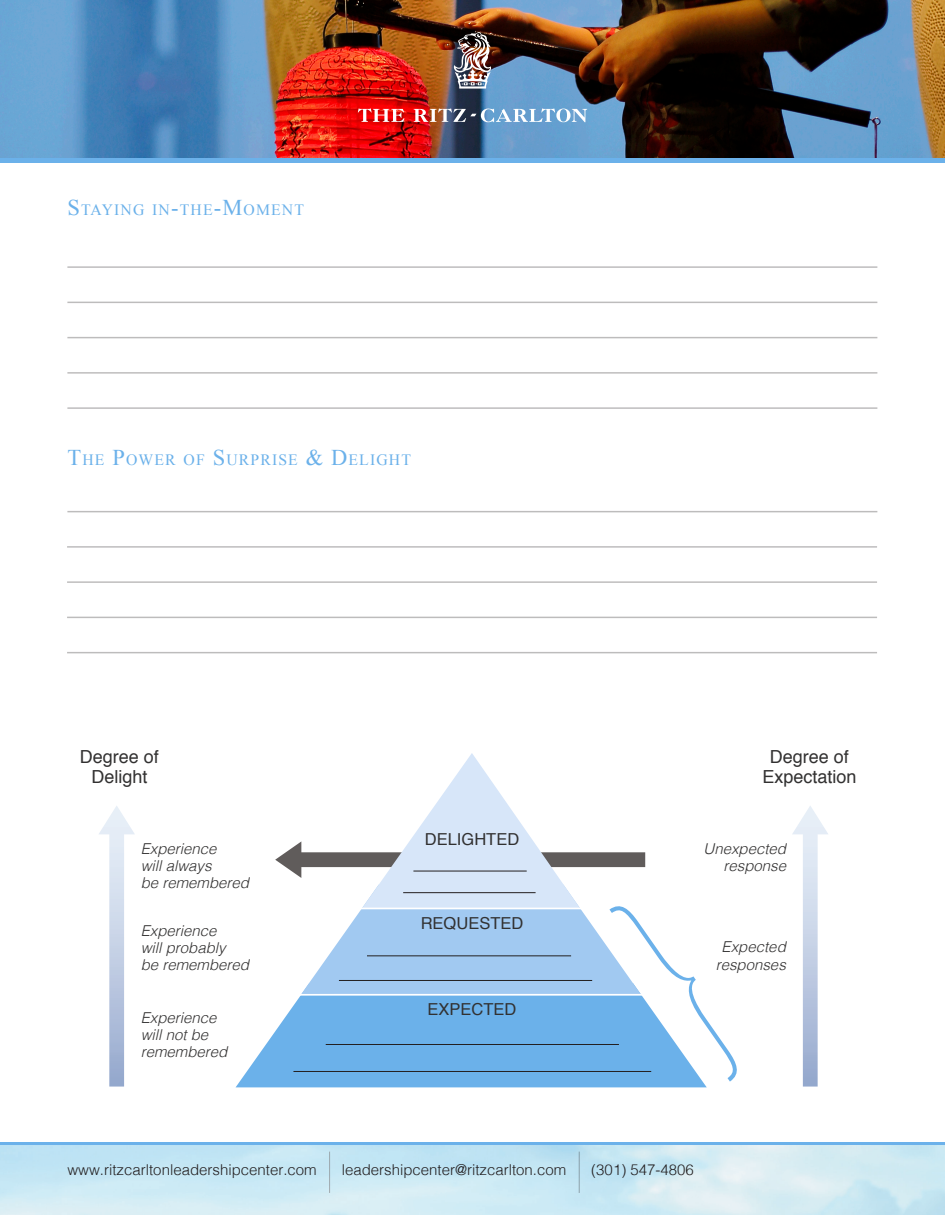
<style>
.page{position:relative;width:945px;height:1215px;background:#fff}
.page>*{position:absolute;margin:0;border:0;box-sizing:border-box;transform-origin:0 0}
.t1{font:18px/20.5px "Helvetica";color:#323131;text-align:center}
.t2{font:16.5px "Helvetica";color:#323131}
.t3{font:15.75px "Times New Roman";letter-spacing:.07em;color:#6bb1ea}
.t4{font:italic 300 15px "Helvetica";color:#323131}
.t5{font:300 15px "Helvetica";color:#231f20}
.s1{font-size:22.5px}
</style>
<div class="page">
<hr style="left:579px;top:1152px;width:1px;height:41px;background:#231f20">
<hr style="left:329px;top:1152px;width:1px;height:41px;background:#231f20">
<hr style="left:0;top:1142px;width:945px;height:3px;background:#6bb1ea">
<img style="left:0;top:0;width:945px;height:158px">
<div style="left:0;top:158px;width:945px;height:5px;background:#6bb1ea"></div>
<img style="left:454px;top:32px;width:37px;height:57px">
<svg style="left:358px;top:109px;width:46px;height:13px"></svg>
<svg style="left:414px;top:109px;width:173px;height:13px"></svg>
<hr style="left:67px;top:266px;width:810px;height:2px;background:#231f20">
<hr style="left:67px;top:302px;width:810px;height:1px;background:#231f20">
<hr style="left:67px;top:337px;width:810px;height:1px;background:#231f20">
<hr style="left:67px;top:372px;width:810px;height:2px;background:#231f20">
<hr style="left:67px;top:407px;width:810px;height:2px;background:#231f20">
<hr style="left:67px;top:511px;width:810px;height:1px;background:#231f20">
<svg style="left:236px;top:1032px;width:471px;height:55px;fill:#6bb1ea"></svg>
<svg style="left:792px;top:806px;width:36px;height:281px"></svg>
<svg style="left:99px;top:806px;width:36px;height:281px"></svg>
<svg style="left:275px;top:753px;width:462px;height:329px"></svg>
<hr style="left:403px;top:892px;width:133px;height:1px;background:#231f20">
<hr style="left:339px;top:980px;width:253px;height:1px;background:#231f20">
<hr style="left:413px;top:871px;width:114px;height:1px;background:#231f20">
<hr style="left:367px;top:955px;width:204px;height:1px;background:#231f20">
<hr style="left:326px;top:1044px;width:293px;height:1px;background:#231f20">
<hr style="left:293px;top:1071px;width:358px;height:1px;background:#231f20">
<hr style="left:67px;top:546px;width:810px;height:2px;background:#231f20">
<hr style="left:67px;top:617px;width:810px;height:1px;background:#231f20">
<hr style="left:67px;top:581px;width:810px;height:2px;background:#231f20">
<hr style="left:67px;top:652px;width:810px;height:1px;background:#231f20">
<p class="t3" style="left:68px;top:199px;width:238px"><span class="s1">S</span> TAYING IN<span class="s1">-</span>THE<span class="s1">-M</span>OMENT</p>
<p class="t3" style="left:68px;top:449px;width:345px"><span class="s1">T</span>HE <span class="s1">P</span>OWER OF <span class="s1">S</span> URPRISE <span class="s1">&amp; D</span>ELIGHT</p>
<p class="t1" style="left:80px;top:747px;width:81px">Degree of<br>Delight</p>
<p class="t1" style="left:762px;top:747px;width:96px">Degree of<br>Expectation</p>
<p class="t4" style="left:141px;top:836px;width:77px">Experience</p>
<p class="t4" style="left:141px;top:853px;width:72px">will always</p>
<p class="t4" style="left:141px;top:870px;width:110px">be remembered</p>
<p class="t4" style="left:141px;top:917px;width:77px">Experience</p>
<p class="t4" style="left:141px;top:935px;width:86px">will probably</p>
<p class="t4" style="left:141px;top:952px;width:110px">be remembered</p>
<p class="t4" style="left:141px;top:1005px;width:77px">Experience</p>
<p class="t4" style="left:141px;top:1022px;width:69px">will not be</p>
<p class="t4" style="left:141px;top:1039px;width:88px">remembered</p>
<p class="t2" style="left:425px;top:827px;width:96px">DELIGHTED</p>
<p class="t2" style="left:421px;top:910px;width:104px">REQUESTED</p>
<p class="t2" style="left:428px;top:997px;width:90px">EXPECTED</p>
<p class="t4" style="left:704px;top:836px;width:84px">Unexpected</p>
<p class="t4" style="left:724px;top:853px;width:64px">response</p>
<p class="t4" style="left:722px;top:934px;width:66px">Expected</p>
<p class="t4" style="left:716px;top:951px;width:72px">responses</p>
<p class="t5" style="left:68px;top:1157px;width:251px">www.ritzcarltonleadershipcenter.com</p>
<p class="t5" style="left:342px;top:1157px;width:226px">leadershipcenter@ritzcarlton.com</p>
<p class="t5" style="left:591px;top:1157px;width:104px">(301) 547-4806</p>
</div>
